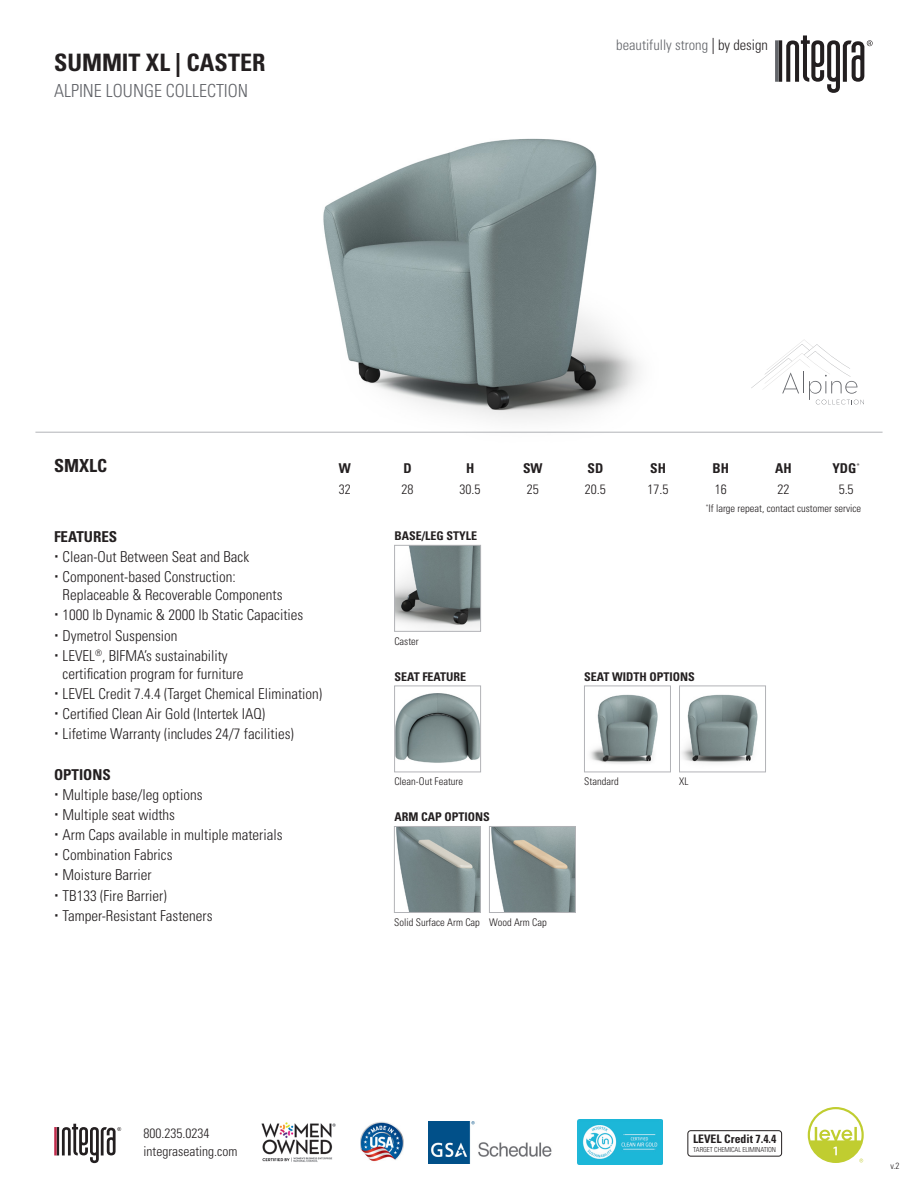
<style>
.page{position:relative;width:918px;height:1188px;background:#fff}
.page>*{position:absolute;margin:0;border:0;box-sizing:border-box;transform-origin:0 0}
.t1{font:700 condensed 24px "Univers LT Std";color:#231f20}
.t2{font:300 condensed 18px "Univers LT Std";color:#63656a}
.t3{font:700 condensed 18px "Univers LT Std";color:#231f20}
.t4{font:300 condensed 15px/18px "Univers LT Std";color:#231f20}
.t5{font:700 condensed 15px "Univers LT Std";color:#231f20}
.t6{font:300 condensed 14.55px "Univers LT Std";color:#63656a}
.t7{font:300 condensed 13.5px/18px "Univers LT Std";color:#231f20}
.t8{font:700 condensed 13.5px "Univers LT Std";color:#231f20}
.t9{font:700 condensed 12px "Univers LT Std";color:#231f20}
.t10{font:700 condensed 11.7px "Univers LT Std";color:#231f20}
.t11{font:300 condensed 10.5px "Univers LT Std";color:#231f20}
.t12{font:300 condensed 9px "Univers LT Std";color:#231f20}
.t13{font:300 condensed 6.9px "Univers LT Std";letter-spacing:-.01em;color:#231f20}
.s1{font-size:16.05px;color:#231f20}
.s2{color:#231f20}
</style>
<div class="page">
<svg style="left:775px;top:35px;width:98px;height:58px"></svg>
<hr style="left:35px;top:432px;width:848px;height:1px;background:#b2b3b7">
<svg style="left:751px;top:339px;width:113px;height:65px"></svg>
<svg style="left:54px;top:1124px;width:67px;height:39px"></svg>
<img style="left:360px;top:1121px;width:43px;height:41px">
<img style="left:261px;top:1122px;width:74px;height:40px">
<img style="left:577px;top:1120px;width:86px;height:44px">
<img style="left:428px;top:1121px;width:124px;height:42px">
<svg style="left:808px;top:1107px;width:56px;height:56px"></svg>
<div style="left:688px;top:1130px;width:94px;height:27px;border:1px solid #231f20;border-radius:3px"></div>
<img style="left:241px;top:138px;width:436px;height:295px">
<img style="left:396px;top:828px;width:83px;height:83px">
<div style="left:394px;top:826px;width:87px;height:87px;border:1px solid #b2b3b7"></div>
<img style="left:491px;top:828px;width:83px;height:83px">
<div style="left:489px;top:826px;width:87px;height:87px;border:1px solid #b2b3b7"></div>
<img style="left:396px;top:693px;width:83px;height:70px">
<div style="left:394px;top:686px;width:87px;height:86px;border:1px solid #b2b3b7"></div>
<img style="left:396px;top:547px;width:83px;height:83px">
<div style="left:394px;top:545px;width:87px;height:87px;border:1px solid #b2b3b7"></div>
<img style="left:590px;top:694px;width:68px;height:70px">
<div style="left:584px;top:686px;width:87px;height:86px;border:1px solid #b2b3b7"></div>
<img style="left:681px;top:694px;width:77px;height:70px">
<div style="left:679px;top:686px;width:87px;height:86px;border:1px solid #b2b3b7"></div>
<p class="t1" style="left:54px;top:48px;width:213px">SUMMIT XL | CASTER</p>
<p class="t2" style="left:54px;top:80px;width:196px">ALPINE LOUNGE COLLECTION</p>
<p class="t6" style="left:616px;top:36px;width:153px">beautifully strong <span class="s1">|</span> <span class="s2">by design</span></p>
<p class="t3" style="left:54px;top:455px;width:55px">SMXLC</p>
<p class="t8" style="left:339px;top:460px;width:14px">W</p>
<p class="t8" style="left:403px;top:460px;width:10px">D</p>
<p class="t8" style="left:466px;top:460px;width:10px">H</p>
<p class="t8" style="left:523px;top:460px;width:21px">SW</p>
<p class="t8" style="left:588px;top:460px;width:17px">SD</p>
<p class="t8" style="left:650px;top:460px;width:17px">SH</p>
<p class="t8" style="left:713px;top:460px;width:18px">BH</p>
<p class="t8" style="left:775px;top:460px;width:18px">AH</p>
<p class="t8" style="left:832px;top:460px;width:29px">YDG<sup>*</sup></p>
<p class="t7" style="left:339px;top:480px;width:13px">32</p>
<p class="t7" style="left:401px;top:480px;width:13px">28</p>
<p class="t7" style="left:460px;top:480px;width:22px">30.5</p>
<p class="t7" style="left:527px;top:480px;width:13px">25</p>
<p class="t7" style="left:585px;top:480px;width:22px">20.5</p>
<p class="t7" style="left:648px;top:480px;width:22px">17.5</p>
<p class="t7" style="left:715px;top:480px;width:13px">16</p>
<p class="t7" style="left:778px;top:480px;width:13px">22</p>
<p class="t7" style="left:839px;top:480px;width:16px">5.5</p>
<p class="t11" style="left:706px;top:502px;width:157px"><sup>*</sup>If large repeat, contact customer service</p>
<p class="t5" style="left:54px;top:527px;width:65px">FEATURES</p>
<p class="t4" style="left:63px;top:548px;width:188px">Clean-Out Between Seat and Back</p>
<p class="t4" style="left:63px;top:568px;width:221px">Component-based Construction:<br>Replaceable &amp; Recoverable Components</p>
<p class="t4" style="left:63px;top:606px;width:242px">1000 lb Dynamic &amp; 2000 lb Static Capacities</p>
<p class="t4" style="left:63px;top:626px;width:116px">Dymetrol Suspension</p>
<p class="t4" style="left:63px;top:647px;width:182px">LEVEL<sup>®</sup>, BIFMA’s sustainability certification program for furniture</p>
<p class="t4" style="left:63px;top:685px;width:261px">LEVEL Credit 7.4.4 (Target Chemical Elimination)</p>
<p class="t4" style="left:63px;top:705px;width:204px">Certified Clean Air Gold (Intertek IAQ)</p>
<p class="t4" style="left:63px;top:725px;width:233px">Lifetime Warranty (includes 24/7 facilities)</p>
<p class="t5" style="left:54px;top:765px;width:58px">OPTIONS</p>
<p class="t4" style="left:63px;top:785px;width:141px">Multiple base/leg options</p>
<p class="t4" style="left:63px;top:806px;width:114px">Multiple seat widths</p>
<p class="t4" style="left:63px;top:826px;width:221px">Arm Caps available in multiple materials</p>
<p class="t4" style="left:63px;top:846px;width:111px">Combination Fabrics</p>
<p class="t4" style="left:63px;top:866px;width:91px">Moisture Barrier</p>
<p class="t4" style="left:63px;top:886px;width:106px">TB133 (Fire Barrier)</p>
<p class="t4" style="left:63px;top:906px;width:151px">Tamper-Resistant Fasteners</p>
<p class="t9" style="left:394px;top:528px;width:84px">BASE/LEG STYLE</p>
<p class="t11" style="left:394px;top:635px;width:26px">Caster</p>
<p class="t9" style="left:394px;top:669px;width:73px">SEAT FEATURE</p>
<p class="t9" style="left:584px;top:669px;width:112px">SEAT WIDTH OPTIONS</p>
<p class="t11" style="left:394px;top:775px;width:70px">Clean-Out Feature</p>
<p class="t11" style="left:584px;top:775px;width:36px">Standard</p>
<p class="t11" style="left:679px;top:775px;width:11px">XL</p>
<p class="t9" style="left:394px;top:809px;width:97px">ARM CAP OPTIONS</p>
<p class="t11" style="left:394px;top:916px;width:87px">Solid Surface Arm Cap</p>
<p class="t11" style="left:489px;top:916px;width:59px">Wood Arm Cap</p>
<p class="t7" style="left:144px;top:1124px;width:95px">800.235.0234 integraseating.com</p>
<p class="t10" style="left:693px;top:1132px;width:85px">LEVEL Credit 7.4.4</p>
<p class="t13" style="left:693px;top:1145px;width:84px">TARGET CHEMICAL ELIMINATION</p>
<p class="t12" style="left:890px;top:1160px;width:11px">v.2</p>
</div>
